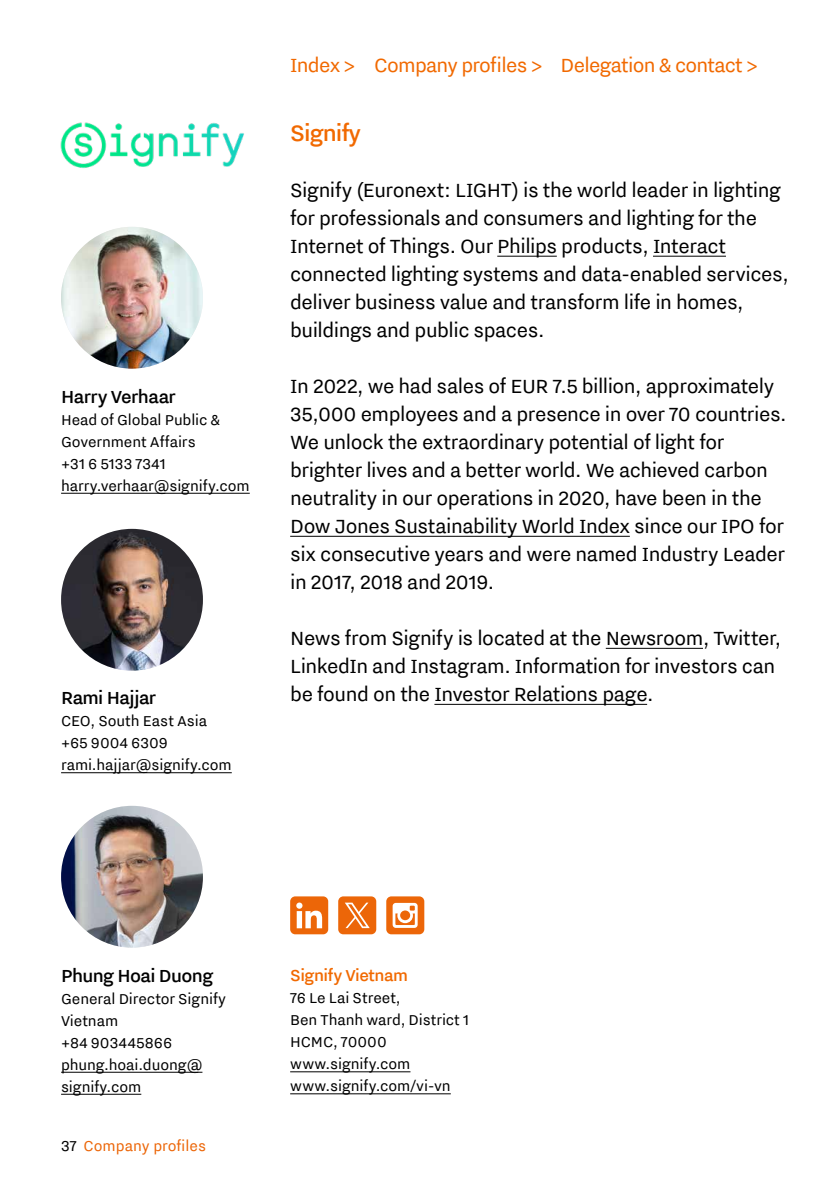
<style>
.page{position:relative;width:840px;height:1191px;background:#fff}
.page>*{position:absolute;margin:0;border:0;box-sizing:border-box;transform-origin:0 0}
.t1{font:500 28px "NL Nitti Grotesk";letter-spacing:-.03em;color:#f16900}
.t2{font:24px/28px "NL Nitti Grotesk";letter-spacing:-.02em;color:#000}
.t3{font:24px "NL Nitti Grotesk";letter-spacing:-.03em;color:#f16900}
.t4{font:500 22px "NL Nitti Grotesk";letter-spacing:-.025em;color:#000}
.t5{font:500 20px "NL Nitti Grotesk";letter-spacing:-.02em;color:#f16900}
.t6{font:18px/22px "NL Nitti Grotesk";letter-spacing:-.005em;color:#000}
.t7{font:18px "NL Nitti Grotesk";color:#ec6608}
.s1{color:#000}
</style>
<div class="page">
<img style="left:60px;top:122px;width:184px;height:46px">
<img style="left:61px;top:227px;width:142px;height:142px;border-radius:71px">
<img style="left:61px;top:529px;width:142px;height:141px;border-radius:71px">
<img style="left:61px;top:806px;width:142px;height:141px;border-radius:71px">
<div style="left:386px;top:896px;width:38px;height:38px;background:#ec6608;border-radius:5px"></div>
<svg style="left:392px;top:903px;width:25px;height:25px"></svg>
<div style="left:290px;top:896px;width:38px;height:38px;background:#ec6608;border-radius:5px"></div>
<svg style="left:296px;top:902px;width:26px;height:26px"></svg>
<div style="left:338px;top:896px;width:38px;height:38px;background:#ec6608;border-radius:5px"></div>
<svg style="left:345px;top:902px;width:24px;height:26px"></svg>
<hr style="left:497px;top:256px;width:59px;height:1px;background:#000">
<hr style="left:652px;top:256px;width:73px;height:1px;background:#000">
<hr style="left:290px;top:536px;width:339px;height:1px;background:#000">
<hr style="left:605px;top:648px;width:97px;height:1px;background:#000">
<hr style="left:434px;top:704px;width:212px;height:1px;background:#000">
<hr style="left:61px;top:493px;width:188px;height:1px;background:#000">
<hr style="left:61px;top:772px;width:171px;height:1px;background:#000">
<hr style="left:61px;top:1072px;width:141px;height:1px;background:#000">
<hr style="left:61px;top:1094px;width:80px;height:1px;background:#000">
<hr style="left:290px;top:1071px;width:120px;height:1px;background:#000">
<hr style="left:290px;top:1093px;width:160px;height:1px;background:#000">
<p class="t4" style="left:61px;top:384px;width:116px">Harry Verhaar</p>
<p class="t6" style="left:61px;top:408px;width:190px">Head of Global Public &amp;<br>Government Affairs<br>+31 6 5133 7341 harry.verhaar@signify.com</p>
<p class="t4" style="left:61px;top:685px;width:96px">Rami Hajjar</p>
<p class="t6" style="left:61px;top:709px;width:172px">CEO, South East Asia +65 9004 6309 rami.hajjar@signify.com</p>
<p class="t3" style="left:290px;top:51px;width:469px">Index &gt; Company profiles &gt; Delegation &amp; contact &gt;</p>
<p class="t1" style="left:290px;top:117px;width:72px">Signify</p>
<p class="t2" style="left:290px;top:175px;width:500px">Signify (Euronext: LIGHT) is the world leader in lighting for professionals and consumers and lighting for the Internet of Things. Our Philips products, Interact connected lighting systems and data-enabled services, deliver business value and transform life in homes, buildings and public spaces.</p>
<p class="t2" style="left:290px;top:371px;width:497px">In 2022, we had sales of EUR 7.5 billion, approximately 35,000 employees and a presence in over 70 countries.<br>We unlock the extraordinary potential of light for brighter lives and a better world. We achieved carbon neutrality in our operations in 2020, have been in the Dow Jones Sustainability World Index since our IPO for six consecutive years and were named Industry Leader in 2017, 2018 and 2019.</p>
<p class="t2" style="left:290px;top:623px;width:492px">News from Signify is located at the Newsroom, Twitter,<br>LinkedIn and Instagram. Information for investors can be found on the Investor Relations page.</p>
<p class="t4" style="left:61px;top:962px;width:153px">Phung Hoai Duong</p>
<p class="t6" style="left:61px;top:987px;width:166px">General Director Signify<br>Vietnam<br>+84 903445866 phung.hoai.duong@ signify.com</p>
<p class="t7" style="left:61px;top:1135px;width:146px"><span class="s1">37</span> Company profiles</p>
<p class="t5" style="left:290px;top:964px;width:119px">Signify Vietnam</p>
<p class="t6" style="left:290px;top:986px;width:180px">76 Le Lai Street,<br>Ben Thanh ward, District 1<br>HCMC, 70000 www.signify.com www.signify.com/vi-vn</p>
</div>
